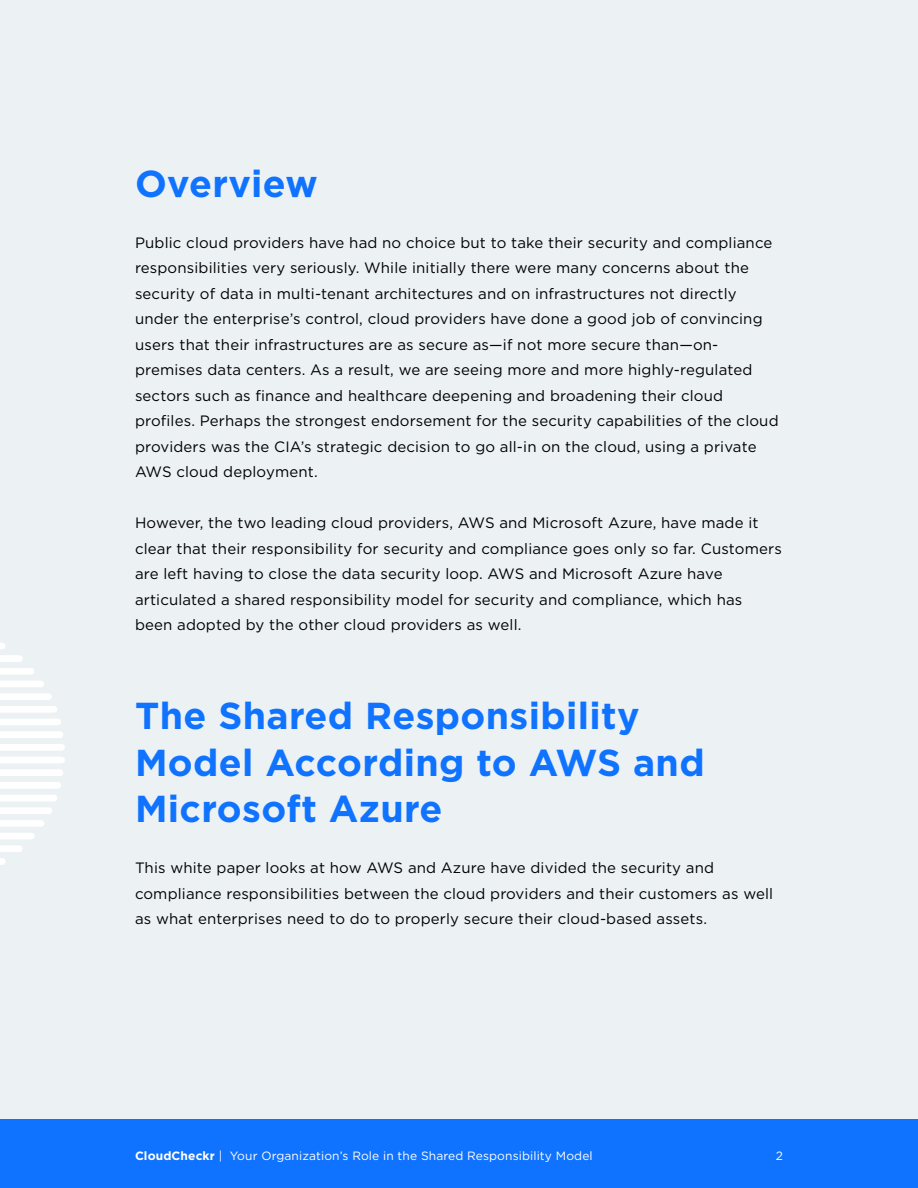
<style>
.page{position:relative;width:918px;height:1188px;background:#ecf1f4}
.page>*{position:absolute;margin:0;border:0;box-sizing:border-box;transform-origin:0 0}
.t1{font:700 37.5px/46.5px "Gotham";letter-spacing:.01em;color:#0f73ff}
.t2{font:15px/25.5px "Gotham";letter-spacing:.01em;color:#000101}
.t3{font:12px "Gotham";letter-spacing:.01em;color:#fff}
.s1{font-weight:700}
</style>
<div class="page">
<div style="left:0;top:1119px;width:918px;height:69px;background:#0f73ff"></div>
<div style="left:0;top:744px;width:62px;height:7px;background:#fff"></div>
<div style="left:0;top:757px;width:62px;height:6px;background:#fff"></div>
<div style="left:0;top:769px;width:60px;height:7px;background:#fff"></div>
<div style="left:0;top:731px;width:60px;height:7px;background:#fff"></div>
<div style="left:0;top:782px;width:58px;height:7px;background:#fff"></div>
<div style="left:0;top:719px;width:58px;height:6px;background:#fff"></div>
<div style="left:0;top:706px;width:54px;height:7px;background:#fff"></div>
<div style="left:0;top:693px;width:48px;height:7px;background:#fff"></div>
<div style="left:0;top:681px;width:41px;height:6px;background:#fff"></div>
<div style="left:0;top:668px;width:31px;height:7px;background:#fff"></div>
<div style="left:0;top:655px;width:19px;height:7px;background:#fff"></div>
<svg style="left:0;top:643px;width:2px;height:6px"></svg>
<div style="left:0;top:795px;width:54px;height:6px;background:#fff"></div>
<div style="left:0;top:807px;width:49px;height:7px;background:#fff"></div>
<div style="left:0;top:820px;width:41px;height:7px;background:#fff"></div>
<div style="left:0;top:833px;width:31px;height:6px;background:#fff"></div>
<div style="left:0;top:845px;width:19px;height:7px;background:#fff"></div>
<svg style="left:0;top:858px;width:2px;height:7px"></svg>
<h1 class="t1" style="left:135px;top:159px;width:184px">Overview</h1>
<p class="t2" style="left:135px;top:229px;width:645px">Public cloud providers have had no choice but to take their security and compliance responsibilities very seriously. While initially there were many concerns about the security of data in multi-tenant architectures and on infrastructures not directly under the enterprise’s control, cloud providers have done a good job of convincing users that their infrastructures are as secure as—if not more secure than—on&shy;premises data centers. As a result, we are seeing more and more highly-regulated sectors such as finance and healthcare deepening and broadening their cloud profiles. Perhaps the strongest endorsement for the security capabilities of the cloud providers was the CIA’s strategic decision to go all-in on the cloud, using a private AWS cloud deployment.</p>
<p class="t2" style="left:135px;top:510px;width:648px">However, the two leading cloud providers, AWS and Microsoft Azure, have made it clear that their responsibility for security and compliance goes only so far. Customers are left having to close the data security loop. AWS and Microsoft Azure have articulated a shared responsibility model for security and compliance, which has been adopted by the other cloud providers as well.</p>
<h1 class="t1" style="left:135px;top:692px;width:571px">The Shared Responsibility<br>Model According to AWS and<br>Microsoft Azure</h1>
<p class="t2" style="left:135px;top:855px;width:640px">This white paper looks at how AWS and Azure have divided the security and compliance responsibilities between the cloud providers and their customers as well as what enterprises need to do to properly secure their cloud-based assets.</p>
<p class="t3" style="left:135px;top:1149px;width:459px"><span class="s1">CloudCheckr</span> | Your Organization’s Role in the Shared Responsibility Model</p>
<p class="t3" style="left:776px;top:1149px;width:9px">2</p>
</div>
